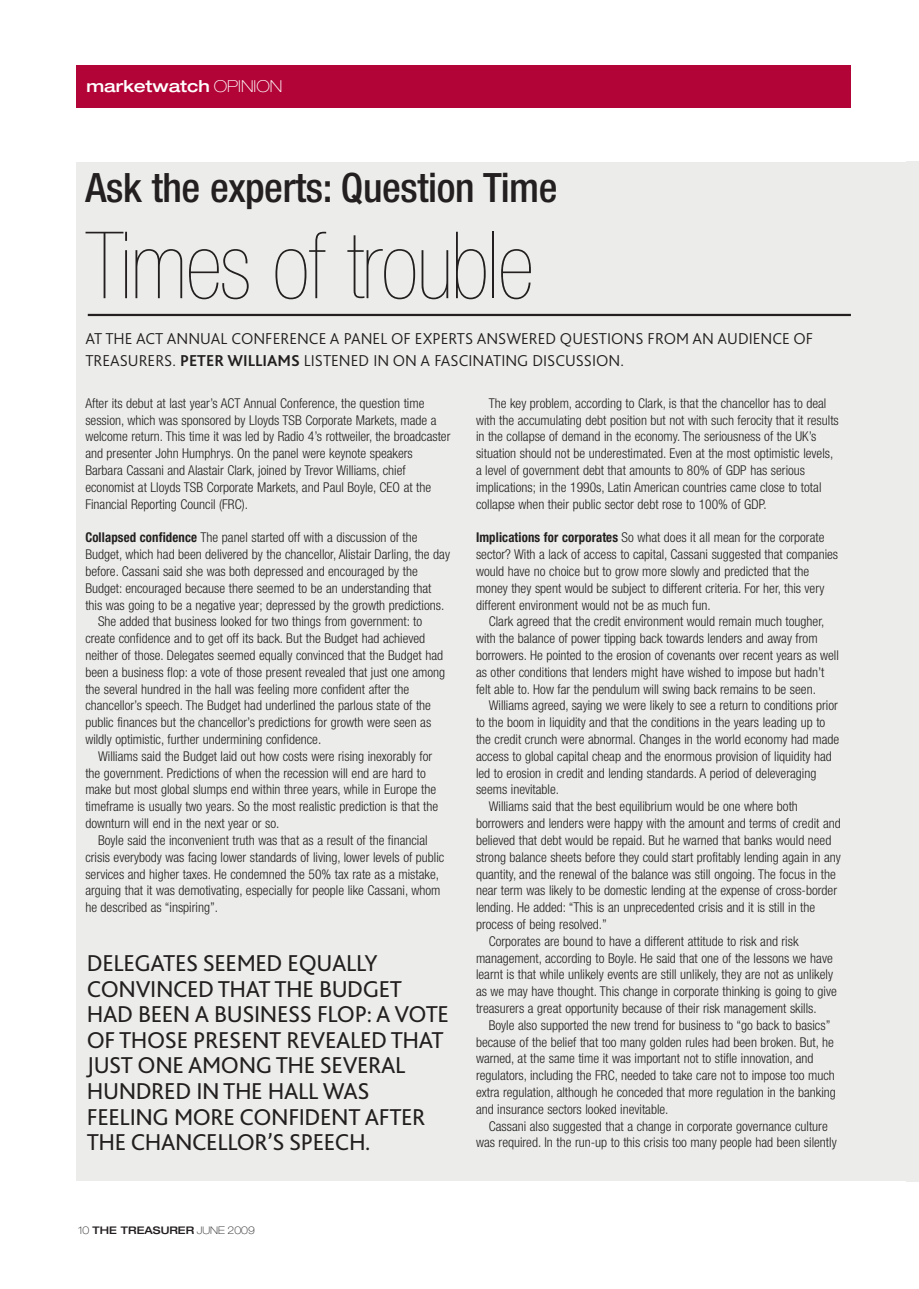
<style>
.page{position:relative;width:919px;height:1289px;background:#fff}
.page>*{position:absolute;margin:0;border:0;box-sizing:border-box;transform-origin:0 0}
.t1{font:900 condensed 93px "Helvetica Neue";letter-spacing:-.02em;color:#231f20}
.t2{font:500 condensed 40.5px "Helvetica Neue";letter-spacing:-.01em;color:#231f20}
.t3{font:24px/25.5px "Bliss 2";letter-spacing:-.015em;color:#231f20}
.t4{font:300 16.5px/22.5px "Bliss 2";color:#231f20}
.t5{font:500 expanded 16.5px "Helvetica Neue";color:#fff}
.t6{font:300 condensed 13.5px/16.8px "Helvetica Neue";color:#231f20}
.t7{font:500 expanded 10.5px "Helvetica Neue";color:#231f20}
.s1{font-weight:100}
.s2{font-weight:700}
</style>
<div class="page">
<div style="left:906px;top:162px;width:12px;height:1020px;background:#ecedea"></div>
<div style="left:77px;top:162px;width:829px;height:1018px;background:#ecedea"></div>
<hr style="left:88px;top:314px;width:762px;height:2px;background:#231f20">
<div style="left:77px;top:65px;width:773px;height:42px;background:#b30437"></div>
<p class="t5" style="left:87px;top:80px;width:197px">marketwatch <span class="s1">OPINION</span></p>
<h2 class="t2" style="left:85px;top:173px;width:473px">Ask the experts: Question Time</h2>
<h1 class="t1" style="left:85px;top:232px;width:450px">Times of trouble</h1>
<p class="t4" style="left:85px;top:328px;width:729px">AT THE ACT ANNUAL CONFERENCE A PANEL OF EXPERTS ANSWERED QUESTIONS FROM AN AUDIENCE OF<br>TREASURERS. <span class="s2">PETER WILLIAMS</span> LISTENED IN ON A FASCINATING DISCUSSION.</p>
<p class="t6" style="left:85px;top:396px;width:366px">After its debut at last year’s ACT Annual Conference, the question time session, which was sponsored by Lloyds TSB Corporate Markets, made a welcome return. This time it was led by Radio 4’s rottweiler, the broadcaster and presenter John Humphrys. On the panel were keynote speakers Barbara Cassani and Alastair Clark, joined by Trevor Williams, chief economist at Lloyds TSB Corporate Markets, and Paul Boyle, CEO at the Financial Reporting Council (FRC).</p>
<p class="t6" style="left:85px;top:530px;width:334px"><span class="s2">Collapsed confidence</span> The panel started off with a discussion of the</p>
<p class="t6" style="left:85px;top:547px;width:366px">Budget, which had been delivered by the chancellor, Alistair Darling, the day</p>
<p class="t6" style="left:85px;top:564px;width:334px">before. Cassani said she was both depressed and encouraged by the</p>
<p class="t6" style="left:85px;top:580px;width:347px">Budget: encouraged because there seemed to be an understanding that</p>
<p class="t6" style="left:85px;top:597px;width:360px">this was going to be a negative year; depressed by the growth predictions.</p>
<p class="t6" style="left:98px;top:614px;width:325px">She added that business looked for two things from government: to</p>
<p class="t6" style="left:85px;top:631px;width:341px">create confidence and to get off its back. But the Budget had achieved</p>
<p class="t6" style="left:85px;top:648px;width:359px">neither of those. Delegates seemed equally convinced that the Budget had</p>
<p class="t6" style="left:85px;top:664px;width:361px">been a business flop: a vote of those present revealed that just one among</p>
<p class="t6" style="left:85px;top:681px;width:325px">the several hundred in the hall was feeling more confident after the</p>
<p class="t6" style="left:85px;top:698px;width:347px">chancellor’s speech. The Budget had underlined the parlous state of the</p>
<p class="t6" style="left:85px;top:715px;width:347px">public finances but the chancellor’s predictions for growth were seen as</p>
<p class="t6" style="left:85px;top:732px;width:237px">wildly optimistic, further undermining confidence.</p>
<p class="t6" style="left:98px;top:748px;width:335px">Williams said the Budget laid out how costs were rising inexorably for</p>
<p class="t6" style="left:85px;top:765px;width:342px">the government. Predictions of when the recession will end are hard to</p>
<p class="t6" style="left:85px;top:782px;width:352px">make but most global slumps end within three years, while in Europe the</p>
<p class="t6" style="left:85px;top:799px;width:354px">timeframe is usually two years. So the most realistic prediction is that the</p>
<p class="t6" style="left:85px;top:816px;width:195px">downturn will end in the next year or so.</p>
<p class="t6" style="left:98px;top:832px;width:331px">Boyle said the inconvenient truth was that as a result of the financial</p>
<p class="t6" style="left:85px;top:849px;width:360px">crisis everybody was facing lower standards of living, lower levels of public</p>
<p class="t6" style="left:85px;top:866px;width:355px">services and higher taxes. He condemned the 50% tax rate as a mistake,</p>
<p class="t6" style="left:85px;top:883px;width:356px">arguing that it was demotivating, especially for people like Cassani, whom</p>
<p class="t6" style="left:85px;top:900px;width:134px">he described as “inspiring”.</p>
<h3 class="t3" style="left:87px;top:953px;width:363px">DELEGATES SEEMED EQUALLY<br>CONVINCED THAT THE BUDGET<br>HAD BEEN A BUSINESS FLOP: A VOTE<br>OF THOSE PRESENT REVEALED THAT<br>JUST ONE AMONG THE SEVERAL<br>HUNDRED IN THE HALL WAS<br>FEELING MORE CONFIDENT AFTER<br>THE CHANCELLOR’S SPEECH.</h3>
<p class="t6" style="left:476px;top:396px;width:364px;text-indent:13px">The key problem, according to Clark, is that the chancellor has to deal with the accumulating debt position but not with such ferocity that it results in the collapse of demand in the economy. The seriousness of the UK’s situation should not be underestimated. Even at the most optimistic levels, a level of government debt that amounts to 80% of GDP has serious implications; in the 1990s, Latin American countries came close to total collapse when their public sector debt rose to 100% of GDP.</p>
<p class="t6" style="left:476px;top:530px;width:363px"><span class="s2">Implications for corporates</span> So what does it all mean for the corporate sector? With a lack of access to capital, Cassani suggested that companies would have no choice but to grow more slowly and predicted that the money they spent would be subject to different criteria. For her, this very different environment would not be as much fun.</p>
<p class="t6" style="left:476px;top:614px;width:364px;text-indent:13px">Clark agreed that the credit environment would remain much tougher, with the balance of power tipping back towards lenders and away from borrowers. He pointed to the erosion of covenants over recent years as well as other conditions that lenders might have wished to impose but hadn’t felt able to. How far the pendulum will swing back remains to be seen.</p>
<p class="t6" style="left:488px;top:698px;width:350px">Williams agreed, saying we were likely to see a return to conditions prior</p>
<p class="t6" style="left:476px;top:715px;width:351px">to the boom in liquidity and that the conditions in the years leading up to</p>
<p class="t6" style="left:476px;top:732px;width:365px">the credit crunch were abnormal. Changes in the world economy had made</p>
<p class="t6" style="left:476px;top:748px;width:357px">access to global capital cheap and the enormous provision of liquidity had</p>
<p class="t6" style="left:476px;top:765px;width:342px">led to erosion in credit and lending standards. A period of deleveraging</p>
<p class="t6" style="left:476px;top:782px;width:85px">seems inevitable.</p>
<p class="t6" style="left:488px;top:799px;width:310px">Williams said that the best equilibrium would be one where both</p>
<p class="t6" style="left:476px;top:816px;width:366px">borrowers and lenders were happy with the amount and terms of credit and</p>
<p class="t6" style="left:476px;top:832px;width:357px">believed that debt would be repaid. But he warned that banks would need</p>
<p class="t6" style="left:476px;top:849px;width:366px">strong balance sheets before they could start profitably lending again in any</p>
<p class="t6" style="left:476px;top:866px;width:361px">quantity, and the renewal of the balance was still ongoing. The focus in the</p>
<p class="t6" style="left:476px;top:883px;width:362px">near term was likely to be domestic lending at the expense of cross-border</p>
<p class="t6" style="left:476px;top:900px;width:341px">lending. He added: “This is an unprecedented crisis and it is still in the</p>
<p class="t6" style="left:476px;top:916px;width:132px">process of being resolved.”</p>
<p class="t6" style="left:488px;top:933px;width:311px">Corporates are bound to have a different attitude to risk and risk</p>
<p class="t6" style="left:476px;top:950px;width:358px">management, according to Boyle. He said that one of the lessons we have</p>
<p class="t6" style="left:476px;top:967px;width:358px">learnt is that while unlikely events are still unlikely, they are not as unlikely</p>
<p class="t6" style="left:476px;top:984px;width:362px">as we may have thought. This change in corporate thinking is going to give</p>
<p class="t6" style="left:476px;top:1000px;width:342px">treasurers a great opportunity because of their risk management skills.</p>
<p class="t6" style="left:488px;top:1017px;width:343px">Boyle also supported the new trend for business to “go back to basics”</p>
<p class="t6" style="left:476px;top:1034px;width:359px">because of the belief that too many golden rules had been broken. But, he</p>
<p class="t6" style="left:476px;top:1051px;width:339px">warned, at the same time it was important not to stifle innovation, and</p>
<p class="t6" style="left:476px;top:1068px;width:360px">regulators, including the FRC, needed to take care not to impose too much</p>
<p class="t6" style="left:476px;top:1084px;width:361px">extra regulation, although he conceded that more regulation in the banking</p>
<p class="t6" style="left:476px;top:1101px;width:194px">and insurance sectors looked inevitable.</p>
<p class="t6" style="left:488px;top:1118px;width:340px">Cassani also suggested that a change in corporate governance culture</p>
<p class="t6" style="left:476px;top:1135px;width:362px">was required. In the run-up to this crisis too many people had been silently</p>
<p class="t7" style="left:78px;top:1226px;width:178px"><span class="s1">10</span> THE TREASURER <span class="s1">JUNE 2009</span></p>
</div>
